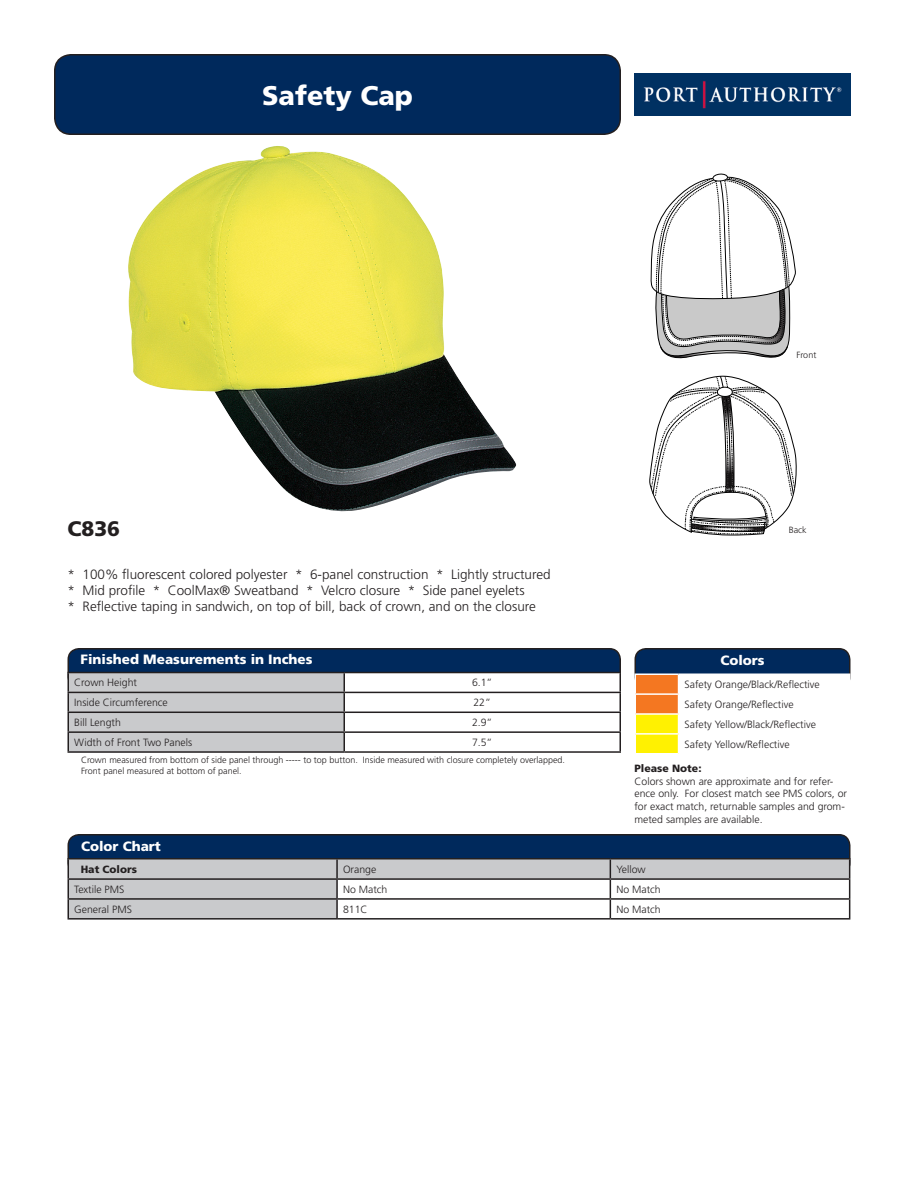
<style>
.page{position:relative;width:918px;height:1188px;background:#fff}
.page>*{position:absolute;margin:0;border:0;box-sizing:border-box;transform-origin:0 0}
.t1{font:900 27px "Frutiger";color:#fff}
.t2{font:900 21px "Frutiger";color:#231f20}
.t3{font:300 13.5px "Frutiger";color:#231f20}
.t4{font:900 13.5px "Frutiger";color:#fff}
.t5{font:300 10.5px/12.6px "Frutiger";color:#231f20}
.t6{font:900 10.5px "Frutiger";color:#231f20}
.t7{font:300 9px "Frutiger";color:#231f20}
</style>
<div class="page">
<div style="left:68px;top:835px;width:782px;height:39px;background:#00295c;border-radius:11px"></div>
<div style="left:68px;top:834px;width:782px;height:40px;border:2px solid #231f20;border-radius:11px"></div>
<div style="left:68px;top:649px;width:552px;height:39px;background:#00295c;border-radius:11px"></div>
<div style="left:68px;top:648px;width:553px;height:40px;border:2px solid #231f20;border-radius:11px"></div>
<div style="left:635px;top:649px;width:215px;height:39px;background:#00295c;border-radius:11px"></div>
<div style="left:634px;top:648px;width:216px;height:40px;border:2px solid #231f20;border-radius:11px"></div>
<div style="left:55px;top:55px;width:565px;height:79px;background:#00295c;border-radius:16px"></div>
<div style="left:54px;top:54px;width:567px;height:81px;border:2px solid #231f20;border-radius:16px"></div>
<img style="left:634px;top:73px;width:216px;height:42px">
<img style="left:128px;top:146px;width:389px;height:366px">
<svg style="left:650px;top:173px;width:146px;height:186px"></svg>
<svg style="left:634px;top:674px;width:216px;height:80px"></svg>
<hr style="left:634px;top:693px;width:45px;height:2px;background:#fff">
<hr style="left:344px;top:672px;width:277px;height:1px;background:#231f20">
<hr style="left:344px;top:751px;width:277px;height:2px;background:#231f20">
<hr style="left:68px;top:672px;width:276px;height:1px;background:#231f20">
<svg style="left:68px;top:673px;width:553px;height:79px"></svg>
<hr style="left:68px;top:692px;width:276px;height:1px;background:#231f20">
<hr style="left:68px;top:712px;width:276px;height:1px;background:#231f20">
<hr style="left:68px;top:731px;width:276px;height:2px;background:#231f20">
<hr style="left:68px;top:751px;width:276px;height:2px;background:#231f20">
<svg style="left:69px;top:860px;width:780px;height:58px;fill:#c9cacc"></svg>
<hr style="left:68px;top:858px;width:269px;height:2px;background:#231f20">
<hr style="left:337px;top:858px;width:273px;height:2px;background:#231f20">
<hr style="left:610px;top:858px;width:240px;height:2px;background:#231f20">
<hr style="left:68px;top:878px;width:269px;height:2px;background:#231f20">
<hr style="left:337px;top:878px;width:273px;height:2px;background:#231f20">
<hr style="left:610px;top:878px;width:240px;height:2px;background:#231f20">
<hr style="left:68px;top:898px;width:269px;height:2px;background:#231f20">
<svg style="left:68px;top:860px;width:1px;height:58px"></svg>
<hr style="left:337px;top:898px;width:273px;height:2px;background:#231f20">
<svg style="left:336px;top:860px;width:2px;height:58px"></svg>
<hr style="left:610px;top:898px;width:240px;height:2px;background:#231f20">
<svg style="left:610px;top:860px;width:1px;height:58px"></svg>
<svg style="left:849px;top:860px;width:1px;height:58px"></svg>
<hr style="left:68px;top:918px;width:269px;height:2px;background:#231f20">
<hr style="left:337px;top:918px;width:273px;height:2px;background:#231f20">
<hr style="left:610px;top:918px;width:240px;height:2px;background:#231f20">
<svg style="left:649px;top:376px;width:148px;height:160px"></svg>
<p class="t1" style="left:262px;top:79px;width:152px">Safety Cap</p>
<p class="t2" style="left:68px;top:516px;width:54px">C836</p>
<p class="t3" style="left:68px;top:567px;width:485px">* 100% fluorescent colored polyester * 6-panel construction * Lightly structured</p>
<p class="t3" style="left:68px;top:583px;width:459px">* Mid profile * CoolMax® Sweatband * Velcro closure * Side panel eyelets</p>
<p class="t3" style="left:68px;top:599px;width:470px">* Reflective taping in sandwich, on top of bill, back of crown, and on the closure</p>
<p class="t4" style="left:81px;top:651px;width:233px">Finished Measurements in Inches</p>
<p class="t5" style="left:74px;top:677px;width:64px">Crown Height</p>
<p class="t5" style="left:472px;top:677px;width:22px">6.1”</p>
<p class="t5" style="left:74px;top:697px;width:95px">Inside Circumference</p>
<p class="t5" style="left:473px;top:697px;width:19px">22”</p>
<p class="t5" style="left:74px;top:716px;width:48px">Bill Length</p>
<p class="t5" style="left:472px;top:716px;width:22px">2.9”</p>
<p class="t5" style="left:74px;top:736px;width:120px">Width of Front Two Panels</p>
<p class="t5" style="left:472px;top:736px;width:22px">7.5”</p>
<p class="t7" style="left:81px;top:755px;width:486px">Crown measured from bottom of side panel through ----- to top button. Inside measured with closure completely overlapped.</p>
<p class="t7" style="left:81px;top:766px;width:162px">Front panel measured at bottom of panel.</p>
<p class="t4" style="left:81px;top:838px;width:81px">Color Chart</p>
<p class="t7" style="left:796px;top:350px;width:21px">Front</p>
<p class="t7" style="left:789px;top:525px;width:19px">Back</p>
<p class="t4" style="left:720px;top:652px;width:46px">Colors</p>
<p class="t5" style="left:685px;top:678px;width:137px">Safety Orange/Black/Reflective</p>
<p class="t5" style="left:685px;top:698px;width:111px">Safety Orange/Reflective</p>
<p class="t5" style="left:685px;top:718px;width:133px">Safety Yellow/Black/Reflective</p>
<p class="t5" style="left:685px;top:738px;width:107px">Safety Yellow/Reflective</p>
<p class="t6" style="left:634px;top:762px;width:69px">Please Note:</p>
<p class="t5" style="left:634px;top:775px;width:214px">Colors shown are approximate and for refer&shy;ence only. For closest match see PMS colors, or for exact match, returnable samples and grom&shy;meted samples are available.</p>
<p class="t6" style="left:81px;top:863px;width:58px">Hat Colors</p>
<p class="t5" style="left:343px;top:863px;width:35px">Orange</p>
<p class="t5" style="left:616px;top:863px;width:31px">Yellow</p>
<p class="t5" style="left:74px;top:883px;width:52px">Textile PMS</p>
<p class="t5" style="left:343px;top:883px;width:46px">No Match</p>
<p class="t5" style="left:616px;top:883px;width:46px">No Match</p>
<p class="t5" style="left:74px;top:903px;width:59px">General PMS</p>
<p class="t5" style="left:343px;top:903px;width:26px">811C</p>
<p class="t5" style="left:616px;top:903px;width:46px">No Match</p>
</div>
